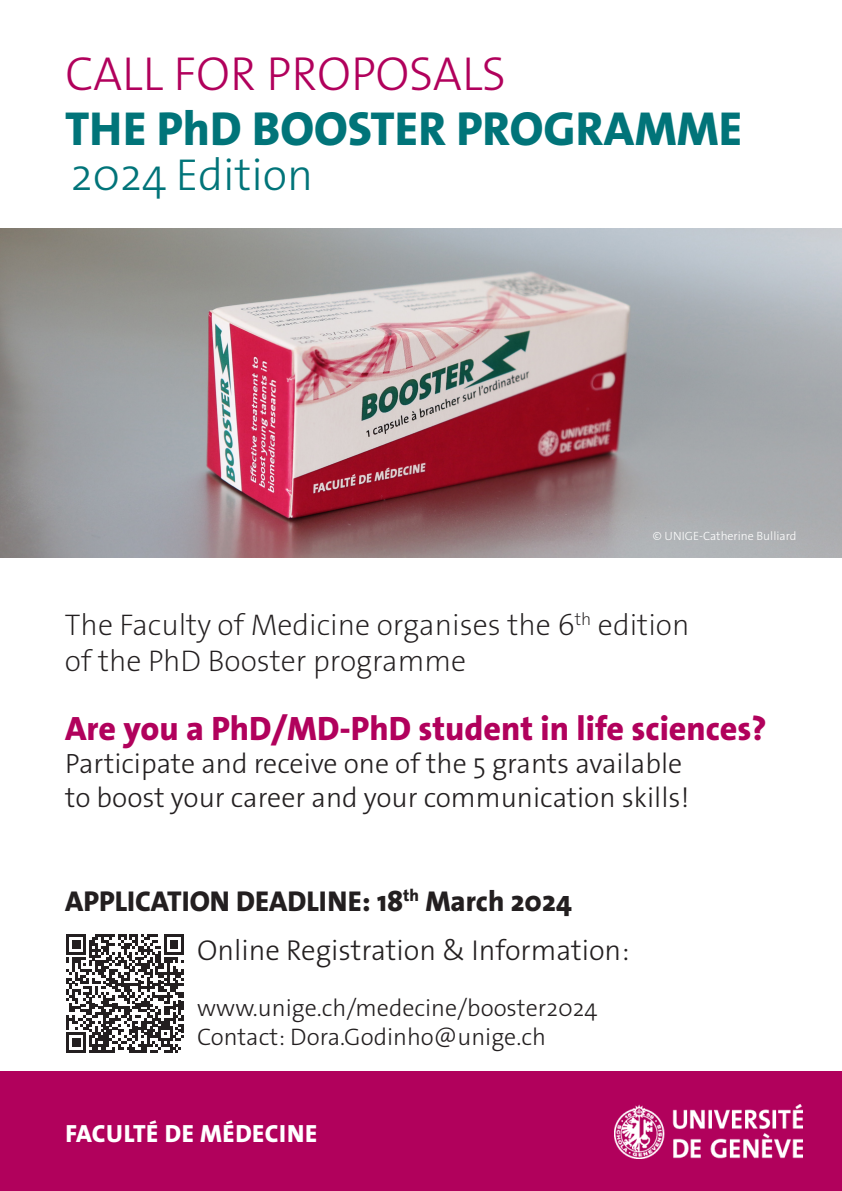
<style>
.page{position:relative;width:842px;height:1191px;background:#fff}
.page>*{position:absolute;margin:0;border:0;box-sizing:border-box;transform-origin:0 0}
.t1{font:800 48px "The Sans Os F";color:#017479}
.t2{font:300 48px "The Sans Os F";color:#b1015c}
.t3{font:300 45px "The Sans Os F";color:#017479}
.the_sans_light_10{font:800 34px "The Sans Os F";color:#b1015c}
.the_sans_light_10-2{font:200 30px "The Sans Os F";color:#231f20}
.the_sans_light_10-3{font:800 28.8px "The Sans Os F";color:#231f20}
.the_sans_light_10-4{font:300 28.8px "The Sans Os F";color:#231f20}
.the_sans_light_10-5{font:300 28px "The Sans Os F";color:#231f20}
.t4{font:800 25px "The Sans Os F";letter-spacing:.02em;color:#fff}
.the_sans_light_10-6{font:300 24px "The Sans Os F";color:#231f20}
.t5{font:300 12px "The Sans Os F";color:#fff}
</style>
<div class="page">
<div style="left:0;top:1071px;width:842px;height:120px;background:#b1015c"></div>
<img style="left:615px;top:1104px;width:188px;height:54px">
<img style="left:0;top:229px;width:842px;height:328px">
<svg style="left:66px;top:934px;width:118px;height:118px"></svg>
<p class="t2" style="left:65px;top:43px;width:442px">CALL FOR PROPOSALS</p>
<p class="t1" style="left:65px;top:98px;width:679px">THE PhD BOOSTER PROGRAMME</p>
<p class="t3" style="left:71px;top:146px;width:244px">2024 Edition</p>
<p class="t5" style="left:653px;top:528px;width:145px">© UNIGE-Catherine Bulliard</p>
<p class="the_sans_light_10-2" style="left:65px;top:606px;width:626px">The Faculty of Medicine organises the 6<sup>th</sup> edition</p>
<p class="the_sans_light_10-2" style="left:65px;top:642px;width:403px">of the PhD Booster programme</p>
<p class="the_sans_light_10" style="left:65px;top:706px;width:703px">Are you a PhD/MD-PhD student in life sciences?</p>
<p class="the_sans_light_10-5" style="left:65px;top:746px;width:619px">Participate and receive one of the 5 grants available</p>
<p class="the_sans_light_10-5" style="left:65px;top:779px;width:626px">to boost your career and your communication skills!</p>
<p class="the_sans_light_10-3" style="left:65px;top:882px;width:508px">APPLICATION DEADLINE: 18<sup>th</sup> March 2024</p>
<p class="the_sans_light_10-4" style="left:197px;top:931px;width:434px">Online Registration &amp; Information:</p>
<p class="the_sans_light_10-6" style="left:197px;top:992px;width:402px">www.unige.ch/medecine/booster2024</p>
<p class="the_sans_light_10-6" style="left:197px;top:1021px;width:350px">Contact: Dora.Godinho@unige.ch</p>
<p class="t4" style="left:65px;top:1117px;width:253px">FACULTÉ DE MÉDECINE</p>
</div>
